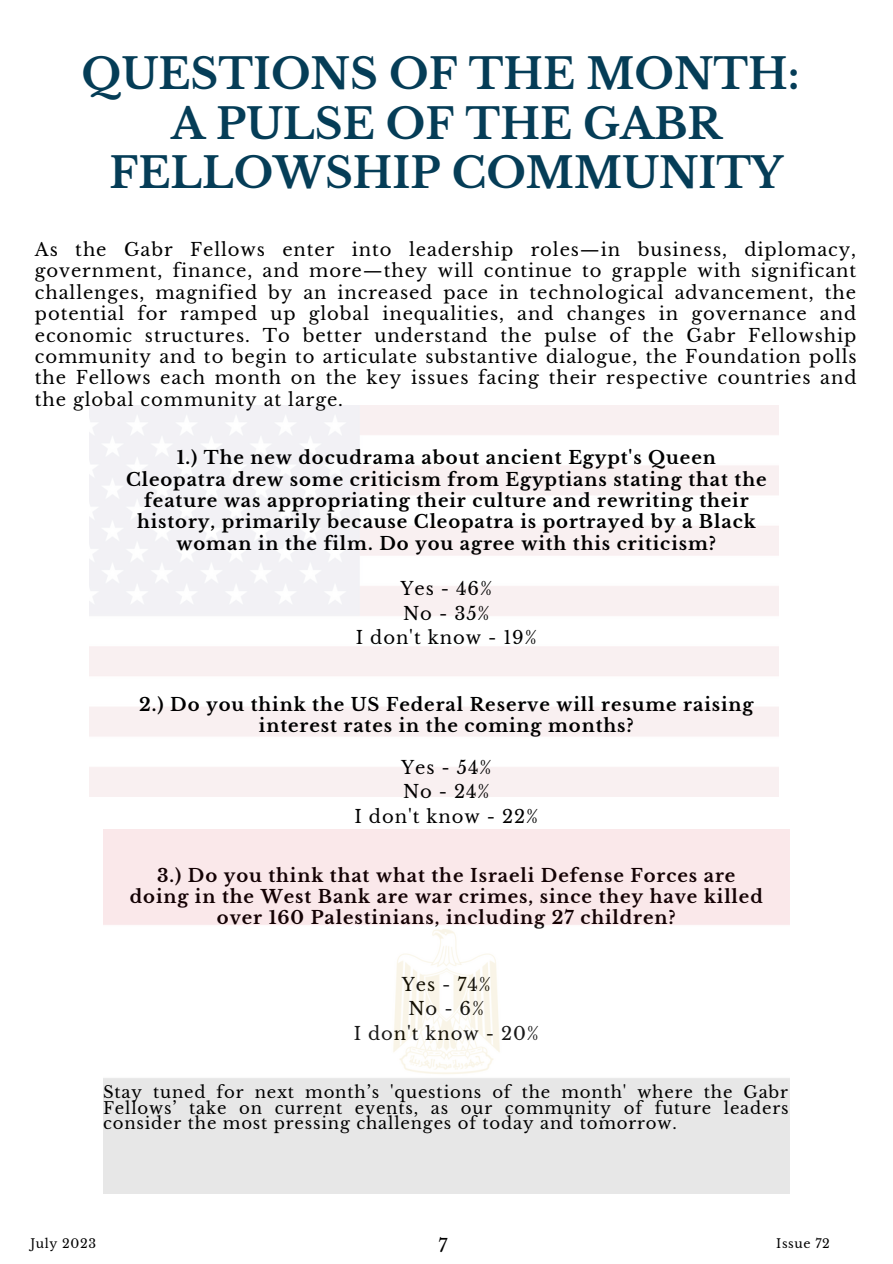
<style>
.page{position:relative;width:893px;height:1264px;background:#fff}
.page>*{position:absolute;margin:0;border:0;box-sizing:border-box;transform-origin:0 0}
.t1{font:700 42px "Libre Baskerville";color:#053d57}
.t2{font:18px/21.3px "Libre Baskerville";letter-spacing:.05em;color:#000;text-align:justify}
.t3{font:700 18px/21.3px "Libre Baskerville";letter-spacing:.05em;color:#000;text-align:center}
.t4{font:16.5px/15.8px "Libre Baskerville";letter-spacing:.05em;color:#000;text-align:justify}
.t5{font:12.45px "Libre Baskerville";letter-spacing:.05em;color:#000}
</style>
<div class="page">
<p class="t1" style="left:82px;top:48px;width:719px">QUESTIONS OF THE MONTH:</p>
<p class="t1" style="left:171px;top:98px;width:552px">A PULSE OF THE GABR</p>
<p class="t1" style="left:109px;top:147px;width:675px">FELLOWSHIP COMMUNITY</p>
<p class="t2" style="left:35px;top:239px;width:823px">As the Gabr Fellows enter into leadership roles—in business, diplomacy, government, finance, and more—they will continue to grapple with significant challenges, magnified by an increased pace in technological advancement, the potential for ramped up global inequalities, and changes in governance and economic structures. To better understand the pulse of the Gabr Fellowship community and to begin to articulate substantive dialogue, the Foundation polls the Fellows each month on the key issues facing their respective countries and the global community at large.</p>
<p class="t3" style="left:126px;top:447px;width:642px">1.) The new docudrama about ancient Egypt's Queen Cleopatra drew some criticism from Egyptians stating that the feature was appropriating their culture and rewriting their history, primarily because Cleopatra is portrayed by a Black woman in the film. Do you agree with this criticism?</p>
<p class="t2" style="left:400px;top:578px;width:93px">Yes - 46%</p>
<p class="t2" style="left:403px;top:602px;width:88px">No - 35%</p>
<p class="t2" style="left:356px;top:627px;width:182px">I don't know - 19%</p>
<p class="t3" style="left:139px;top:693px;width:615px">2.) Do you think the US Federal Reserve will resume raising interest rates in the coming months?</p>
<p class="t2" style="left:401px;top:756px;width:92px">Yes - 54%</p>
<p class="t2" style="left:403px;top:781px;width:88px">No - 24%</p>
<p class="t2" style="left:354px;top:806px;width:185px">I don't know - 22%</p>
<p class="t3" style="left:130px;top:864px;width:634px">3.) Do you think that what the Israeli Defense Forces are doing in the West Bank are war crimes, since they have killed over 160 Palestinians, including 27 children?</p>
<p class="t2" style="left:402px;top:973px;width:91px">Yes - 74%</p>
<p class="t2" style="left:408px;top:998px;width:77px">No - 6%</p>
<p class="t2" style="left:353px;top:1023px;width:187px">I don't know - 20%</p>
<p class="t4" style="left:103px;top:1084px;width:687px">Stay tuned for next month’s 'questions of the month' where the Gabr Fellows’ take on current events, as our community of future leaders consider the most pressing challenges of today and tomorrow.</p>
<p class="t2" style="left:438px;top:1235px;width:11px">7</p>
<p class="t5" style="left:30px;top:1235px;width:67px">July 2023</p>
<p class="t5" style="left:776px;top:1235px;width:55px">Issue 72</p>
</div>
